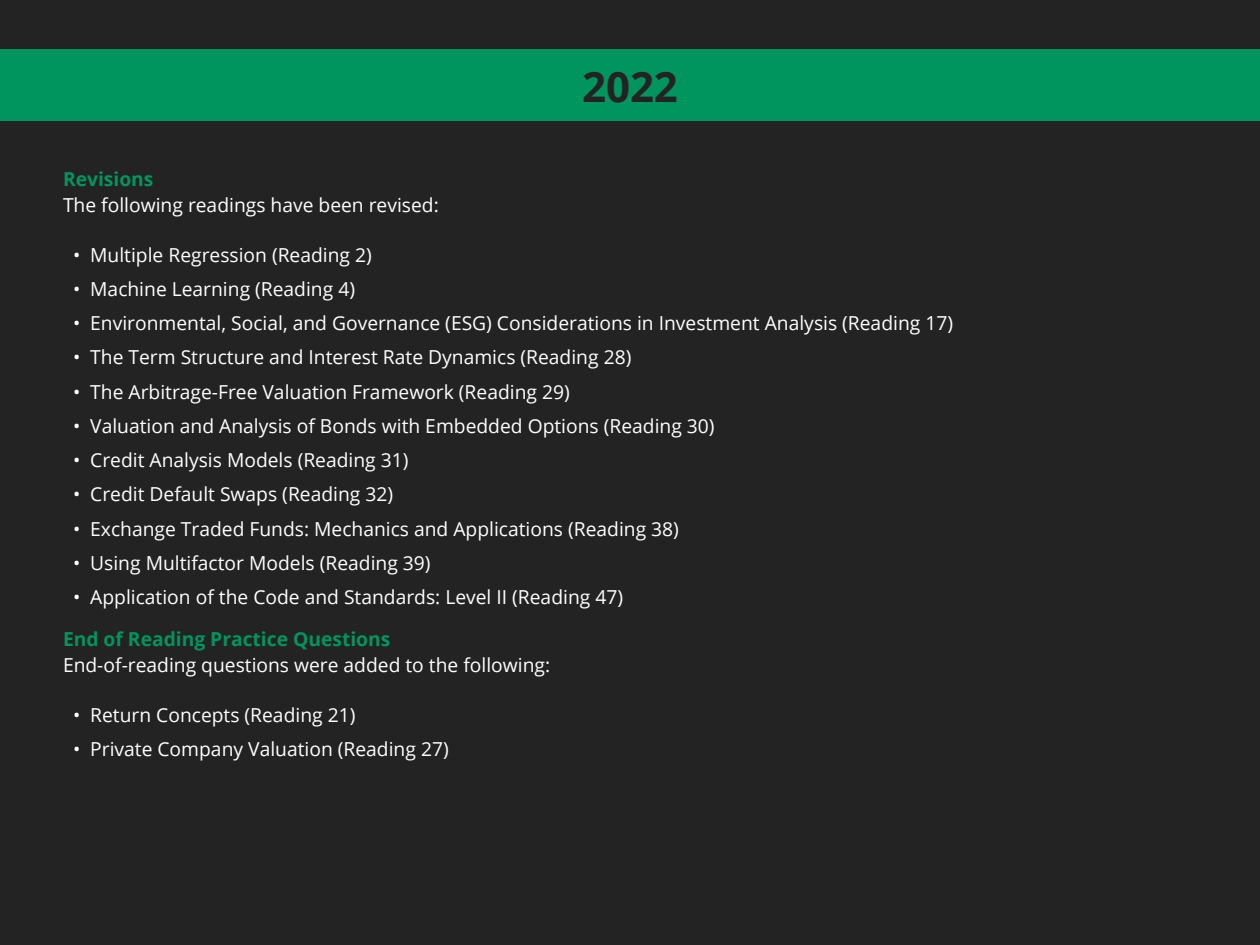
<style>
.page{position:relative;width:1260px;height:945px;background:#242324}
.page>*{position:absolute;margin:0;border:0;box-sizing:border-box;transform-origin:0 0}
.t1{font:700 42px "Open Sans";color:#242324}
.t2{font:19.25px "Open Sans";color:#fff}
.t3{font:700 19.25px "Open Sans";color:#00955f}
</style>
<div class="page">
<div style="left:0;top:50px;width:1260px;height:71px;background:#00955f"></div>
<p class="t1" style="left:582px;top:57px;width:97px">2022</p>
<p class="t3" style="left:63px;top:165px;width:92px">Revisions</p>
<p class="t2" style="left:63px;top:192px;width:377px">The following readings have been revised:</p>
<p class="t2" style="left:73px;top:242px;width:300px">• Multiple Regression (Reading 2)</p>
<p class="t2" style="left:73px;top:276px;width:284px">• Machine Learning (Reading 4)</p>
<p class="t2" style="left:73px;top:310px;width:882px">• Environmental, Social, and Governance (ESG) Considerations in Investment Analysis (Reading 17)</p>
<p class="t2" style="left:73px;top:344px;width:560px">• The Term Structure and Interest Rate Dynamics (Reading 28)</p>
<p class="t2" style="left:73px;top:378px;width:498px">• The Arbitrage-Free Valuation Framework (Reading 29)</p>
<p class="t2" style="left:73px;top:413px;width:643px">• Valuation and Analysis of Bonds with Embedded Options (Reading 30)</p>
<p class="t2" style="left:73px;top:447px;width:337px">• Credit Analysis Models (Reading 31)</p>
<p class="t2" style="left:73px;top:481px;width:322px">• Credit Default Swaps (Reading 32)</p>
<p class="t2" style="left:73px;top:515px;width:607px">• Exchange Traded Funds: Mechanics and Applications (Reading 38)</p>
<p class="t2" style="left:73px;top:550px;width:359px">• Using Multifactor Models (Reading 39)</p>
<p class="t2" style="left:73px;top:584px;width:552px">• Application of the Code and Standards: Level II (Reading 47)</p>
<p class="t3" style="left:63px;top:625px;width:329px">End of Reading Practice Questions</p>
<p class="t2" style="left:63px;top:652px;width:489px">End-of-reading questions were added to the following:</p>
<p class="t2" style="left:73px;top:702px;width:284px">• Return Concepts (Reading 21)</p>
<p class="t2" style="left:73px;top:736px;width:377px">• Private Company Valuation (Reading 27)</p>
</div>
